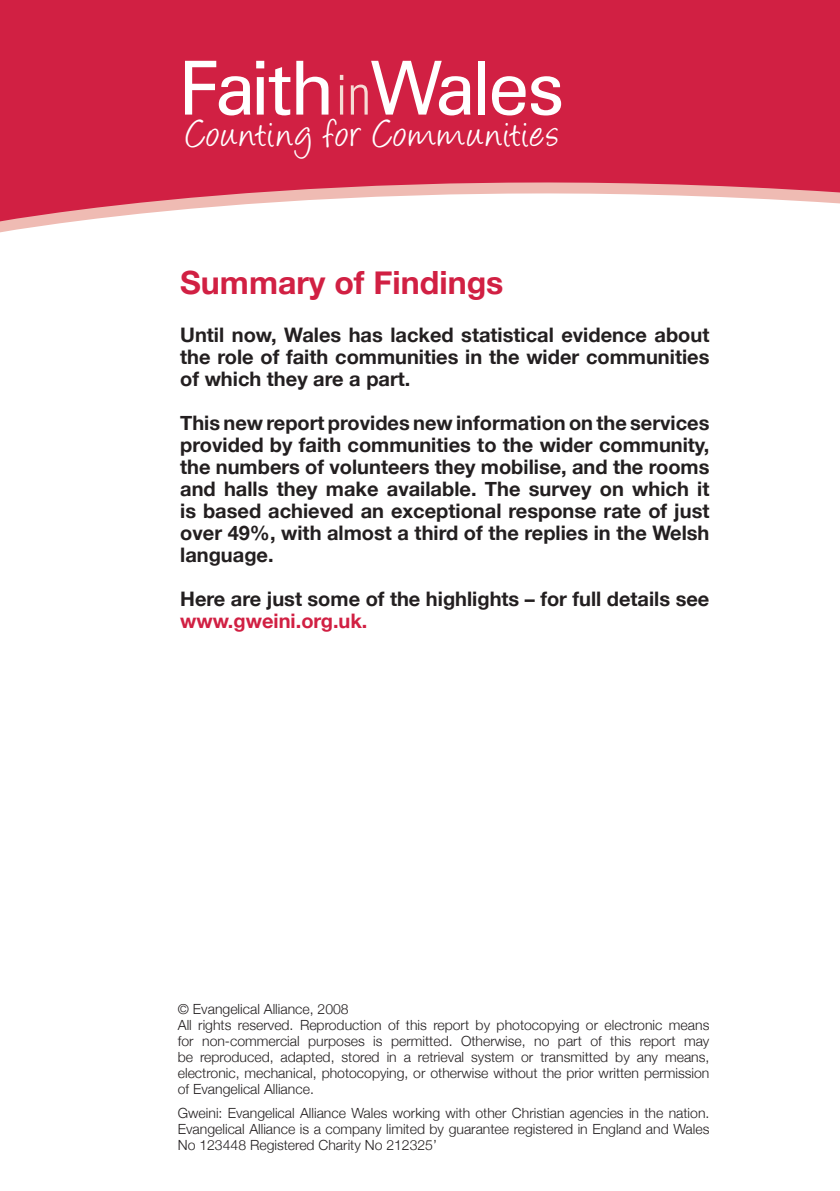
<style>
.page{position:relative;width:840px;height:1191px;background:#fff}
.page>*{position:absolute;margin:0;border:0;box-sizing:border-box;transform-origin:0 0}
.t1{font:74.6px "Zurich BT";letter-spacing:-.04em;color:#fff}
.t2{font:45px "Angelina";letter-spacing:.04em;color:#fff}
.t3{font:700 32px "Helvetica Neue";color:#d12043}
.t4{font:700 20px/22px "Helvetica Neue";color:#231f20;text-align:justify}
.t5{font:700 20px "Helvetica Neue";color:#d12043}
.t6{font:300 14px/16px "Helvetica Neue";color:#231f20}
.s1{font-family:"Swiss 721 BT";font-weight:300;font-stretch:condensed;font-size:53.2px;color:#f6dbd4}
</style>
<div class="page">
<svg style="left:0;top:0;width:839px;height:224px;background:#d63c5a"></svg>
<h1 class="t1" style="left:179px;top:43px;width:387px">Faith<span class="s1">in</span>Wales</h1>
<h2 class="t2" style="left:187px;top:115px;width:373px">Counting for Communities</h2>
<h3 class="t3" style="left:180px;top:262px;width:324px">Summary of Findings</h3>
<h3 class="t4" style="left:180px;top:323px;width:530px">Until now, Wales has lacked statistical evidence about the role of faith communities in the wider communities of which they are a part.</h3>
<p class="t4" style="left:180px;top:411px;width:530px">This new report provides new information on the services provided by faith communities to the wider community, the numbers of volunteers they mobilise, and the rooms and halls they make available. The survey on which it is based achieved an exceptional response rate of just over 49%, with almost a third of the replies in the Welsh language.</p>
<h3 class="t4" style="left:180px;top:587px;width:530px">Here are just some of the highlights – for full details see</h3>
<h3 class="t5" style="left:180px;top:608px;width:189px">www.gweini.org.uk.</h3>
<p class="t6" style="left:178px;top:1000px;width:533px">© Evangelical Alliance, 2008<br>All rights reserved. Reproduction of this report by photocopying or electronic means for non-commercial purposes is permitted. Otherwise, no part of this report may be reproduced, adapted, stored in a retrieval system or transmitted by any means, electronic, mechanical, photocopying, or otherwise without the prior written permission of Evangelical Alliance.</p>
<p class="t6" style="left:178px;top:1104px;width:533px;text-align:justify">Gweini: Evangelical Alliance Wales working with other Christian agencies in the nation.<br>Evangelical Alliance is a company limited by guarantee registered in England and Wales No 123448 Registered Charity No 212325’</p>
</div>
